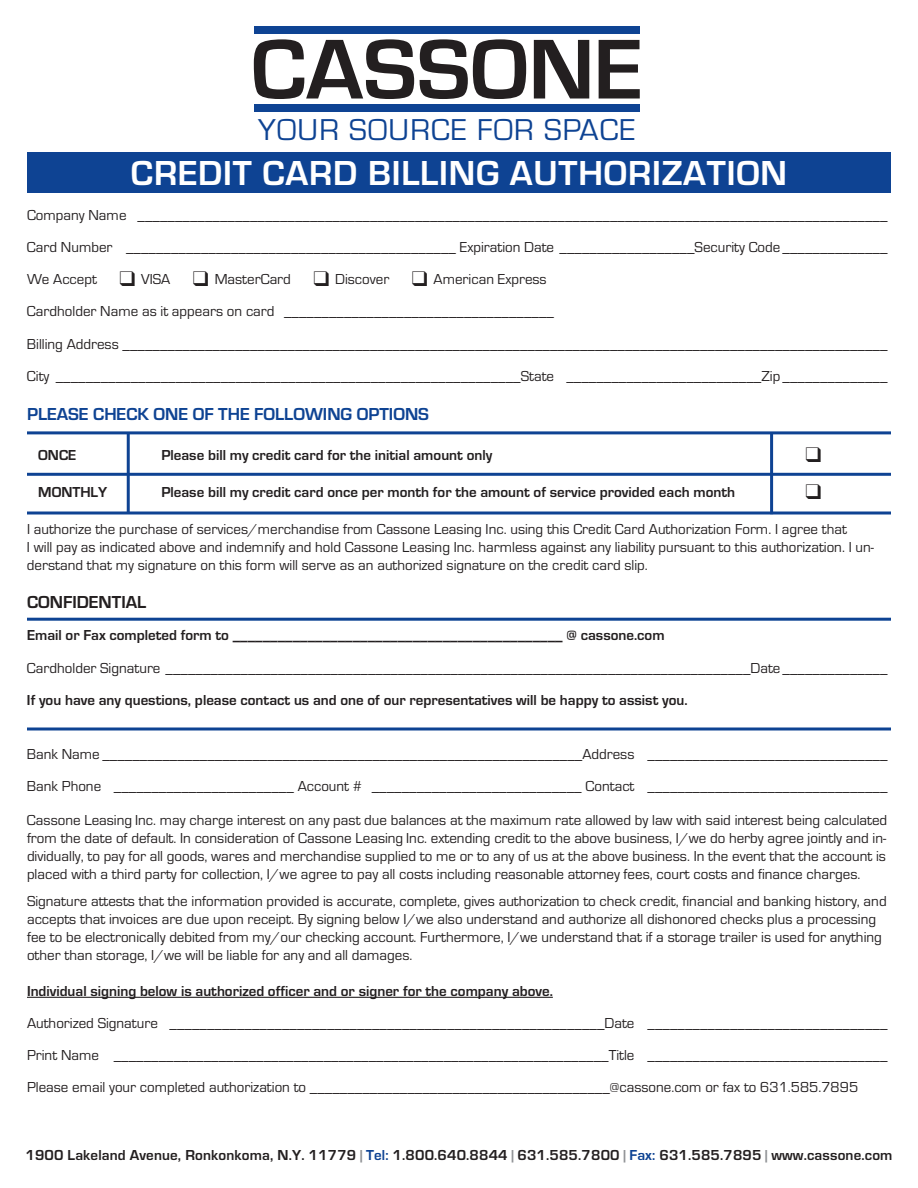
<style>
.page{position:relative;width:918px;height:1188px;background:#fff}
.page>*{position:absolute;margin:0;border:0;box-sizing:border-box;transform-origin:0 0}
.t1{font:700 36px "Eurostile";letter-spacing:.02em;color:#fff}
.t2{font:31.35px "Eurostile";letter-spacing:.04em;color:#0e4393}
.t3{font:700 18px "Eurostile";color:#0e4393}
.t4{font:700 18px "Eurostile";color:#231f20}
.t5{font:15px/32.1px "Eurostile";color:#231f20}
.t6{font:700 15px "Eurostile";color:#231f20}
.s1{color:#939598}
.s2{color:#0e4393}
</style>
<div class="page">
<div style="left:254px;top:104px;width:386px;height:7px;background:#0e4393"></div>
<div style="left:254px;top:27px;width:386px;height:7px;background:#0e4393"></div>
<svg style="left:254px;top:39px;width:160px;height:60px"></svg>
<svg style="left:420px;top:39px;width:106px;height:60px"></svg>
<svg style="left:534px;top:40px;width:55px;height:59px"></svg>
<svg style="left:599px;top:40px;width:41px;height:59px"></svg>
<div style="left:27px;top:152px;width:864px;height:41px;background:#0e4393"></div>
<hr style="left:27px;top:997px;width:526px;height:1px;background:#231f20">
<hr style="left:27px;top:473px;width:864px;height:3px;background:#0e4393">
<hr style="left:27px;top:431px;width:864px;height:3px;background:#0e4393">
<hr style="left:27px;top:512px;width:864px;height:2px;background:#0e4393">
<hr style="left:127px;top:432px;width:3px;height:81px;background:#0e4393">
<hr style="left:770px;top:433px;width:3px;height:81px;background:#0e4393">
<hr style="left:27px;top:728px;width:864px;height:2px;background:#0e4393">
<hr style="left:27px;top:618px;width:864px;height:3px;background:#0e4393">
<h2 class="t2" style="left:258px;top:111px;width:379px">YOUR SOURCE FOR SPACE</h2>
<h1 class="t1" style="left:131px;top:152px;width:658px">CREDIT CARD BILLING AUTHORIZATION</h1>
<p class="t5" style="left:27px;top:199px;width:862px">Company Name ____________________________________________________________________________________________________ Card Number ____________________________________________ Expiration Date __________________Security Code ______________ We Accept ❑ VISA ❑ MasterCard ❑ Discover ❑ American Express<br>Cardholder Name as it appears on card ____________________________________<br>Billing Address ______________________________________________________________________________________________________ City ______________________________________________________________State __________________________Zip ______________</p>
<p class="t3" style="left:27px;top:403px;width:404px">PLEASE CHECK ONE OF THE FOLLOWING OPTIONS</p>
<p class="t6" style="left:38px;top:446px;width:40px">ONCE</p>
<p class="t6" style="left:161px;top:446px;width:332px">Please bill my credit card for the initial amount only</p>
<p class="t6" style="left:38px;top:483px;width:71px">MONTHLY</p>
<p class="t6" style="left:161px;top:483px;width:575px">Please bill my credit card once per month for the amount of service provided each month</p>
<p class="t5" style="left:27px;top:520px;width:848px;line-height:18px">I authorize the purchase of services/merchandise from Cassone Leasing Inc. using this Credit Card Authorization Form. I agree that<br>I will pay as indicated above and indemnify and hold Cassone Leasing Inc. harmless against any liability pursuant to this authorization. I un&shy;derstand that my signature on this form will serve as an authorized signature on the credit card slip.</p>
<p class="t4" style="left:27px;top:592px;width:121px">CONFIDENTIAL</p>
<p class="t6" style="left:27px;top:627px;width:639px">Email or Fax completed form to ____________________________________________ @ cassone.com</p>
<p class="t5" style="left:27px;top:651px;width:862px">Cardholder Signature ______________________________________________________________________________Date ______________</p>
<p class="t6" style="left:27px;top:691px;width:662px">If you have any questions, please contact us and one of our representatives will be happy to assist you.</p>
<p class="t5" style="left:27px;top:737px;width:862px">Bank Name ________________________________________________________________Address ________________________________<br>Bank Phone ________________________ Account # ____________________________ Contact ________________________________</p>
<p class="t5" style="left:27px;top:811px;width:862px;line-height:18px;text-align:justify">Cassone Leasing Inc. may charge interest on any past due balances at the maximum rate allowed by law with said interest being calculated from the date of default. In consideration of Cassone Leasing Inc. extending credit to the above business, I/we do herby agree jointly and in&shy;dividually, to pay for all goods, wares and merchandise supplied to me or to any of us at the above business. In the event that the account is placed with a third party for collection, I/we agree to pay all costs including reasonable attorney fees, court costs and finance charges.</p>
<p class="t5" style="left:27px;top:892px;width:861px;line-height:18px">Signature attests that the information provided is accurate, complete, gives authorization to check credit, financial and banking history, and accepts that invoices are due upon receipt. By signing below I/we also understand and authorize all dishonored checks plus a processing fee to be electronically debited from my/our checking account. Furthermore, I/we understand that if a storage trailer is used for anything other than storage, I/we will be liable for any and all damages.</p>
<p class="t6" style="left:27px;top:982px;width:527px">Individual signing below is authorized officer and or signer for the company above.</p>
<p class="t5" style="left:27px;top:1007px;width:862px;text-align:justify">Authorized Signature __________________________________________________________Date ________________________________ Print Name __________________________________________________________________Title ________________________________ Please email your completed authorization to ________________________________________@cassone.com or fax to 631.585.7895</p>
<p class="t6" style="left:25px;top:1146px;width:869px">1900 Lakeland Avenue, Ronkonkoma, N.Y. 11779 <span class="s1">|</span> <span class="s2">Tel:</span> 1.800.640.8844 <span class="s1">|</span> 631.585.7800 <span class="s1">|</span> <span class="s2">Fax:</span> 631.585.7895 <span class="s1">|</span> www.cassone.com</p>
</div>
